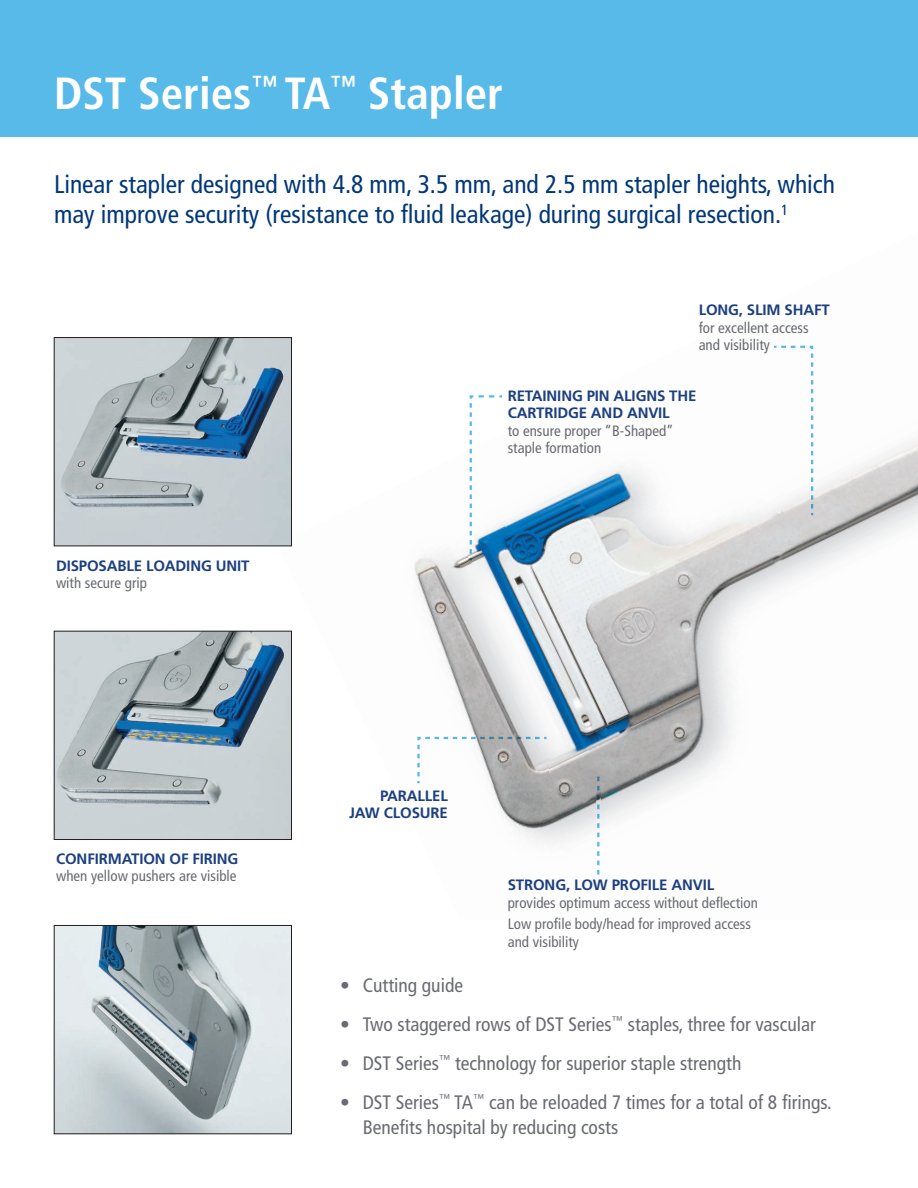
<style>
.page{position:relative;width:918px;height:1188px;background:#fff}
.page>*{position:absolute;margin:0;border:0;box-sizing:border-box;transform-origin:0 0}
.t1{font:700 condensed 45px "Frutiger LT Std";color:#fff}
.US-T3_Header-Title{font:condensed 25.5px/30px "Frutiger LT Std";color:#013778}
.US-T3_Header-Title-2{font:condensed 19.5px/25.5px "Frutiger LT Std";color:#696b73}
.t2{font:condensed 15px/17.2px "Frutiger LT Std";color:#696b73}
.t3{font:700 15px/17.2px "Frutiger LT Std";letter-spacing:-.01em;color:#1d4080}
.s1{font-weight:700;font-stretch:normal;color:#1d4080}
.s2{font-weight:400;font-stretch:condensed;color:#696b73}
</style>
<div class="page">
<img style="left:277px;top:439px;width:641px;height:436px">
<img style="left:56px;top:927px;width:234px;height:205px">
<div style="left:54px;top:925px;width:238px;height:209px;border:1px solid #231f20"></div>
<img style="left:56px;top:633px;width:234px;height:205px">
<div style="left:54px;top:631px;width:238px;height:209px;border:1px solid #231f20"></div>
<img style="left:56px;top:339px;width:234px;height:205px">
<div style="left:54px;top:337px;width:238px;height:209px;border:1px solid #231f20"></div>
<div style="left:0;top:0;width:918px;height:137px;background:#58bae9"></div>
<svg style="left:773px;top:345px;width:41px;height:172px"></svg>
<svg style="left:597px;top:777px;width:2px;height:98px"></svg>
<svg style="left:469px;top:395px;width:35px;height:167px"></svg>
<svg style="left:416px;top:736px;width:132px;height:49px"></svg>
<p class="t1" style="left:54px;top:66px;width:451px">DST Series<sup>™</sup> TA<sup>™</sup> Stapler</p>
<p class="US-T3_Header-Title" style="left:54px;top:169px;width:783px">Linear stapler designed with 4.8 mm, 3.5 mm, and 2.5 mm stapler heights, which may improve security (resistance to fluid leakage) during surgical resection.<sup>1</sup></p>
<p class="t2" style="left:699px;top:302px;width:133px"><span class="s1">LONG, SLIM SHAFT </span>for excellent access and visibility</p>
<p class="t3" style="left:56px;top:557px;width:195px">DISPOSABLE LOADING UNIT <span class="s2">with secure grip</span></p>
<p class="t2" style="left:56px;top:850px;width:184px"><span class="s1">CONFIRMATION OF FIRING </span>when yellow pushers are visible</p>
<p class="t2" style="left:508px;top:387px;width:190px"><span class="s1">RETAINING PIN ALIGNS THE<br>CARTRIDGE AND ANVIL<br></span>to ensure proper “B-Shaped” staple formation</p>
<p class="t3" style="left:349px;top:787px;width:100px;text-align:right">PARALLEL<br>JAW CLOSURE</p>
<p class="t2" style="left:508px;top:877px;width:252px"><span class="s1">STRONG, LOW PROFILE ANVIL </span>provides optimum access without deflection</p>
<p class="t2" style="left:508px;top:916px;width:245px">Low profile body/head for improved access and visibility</p>
<p class="US-T3_Header-Title-2" style="left:340px;top:972px;width:124px">• Cutting guide</p>
<p class="US-T3_Header-Title-2" style="left:340px;top:1011px;width:477px">• Two staggered rows of DST Series<sup>™</sup> staples, three for vascular</p>
<p class="US-T3_Header-Title-2" style="left:340px;top:1050px;width:403px">• DST Series<sup>™</sup> technology for superior staple strength</p>
<p class="US-T3_Header-Title-2" style="left:363px;top:1089px;width:471px;text-indent:-23px">• DST Series<sup>™</sup> TA<sup>™</sup> can be reloaded 7 times for a total of 8 firings.<br>Benefits hospital by reducing costs</p>
</div>
